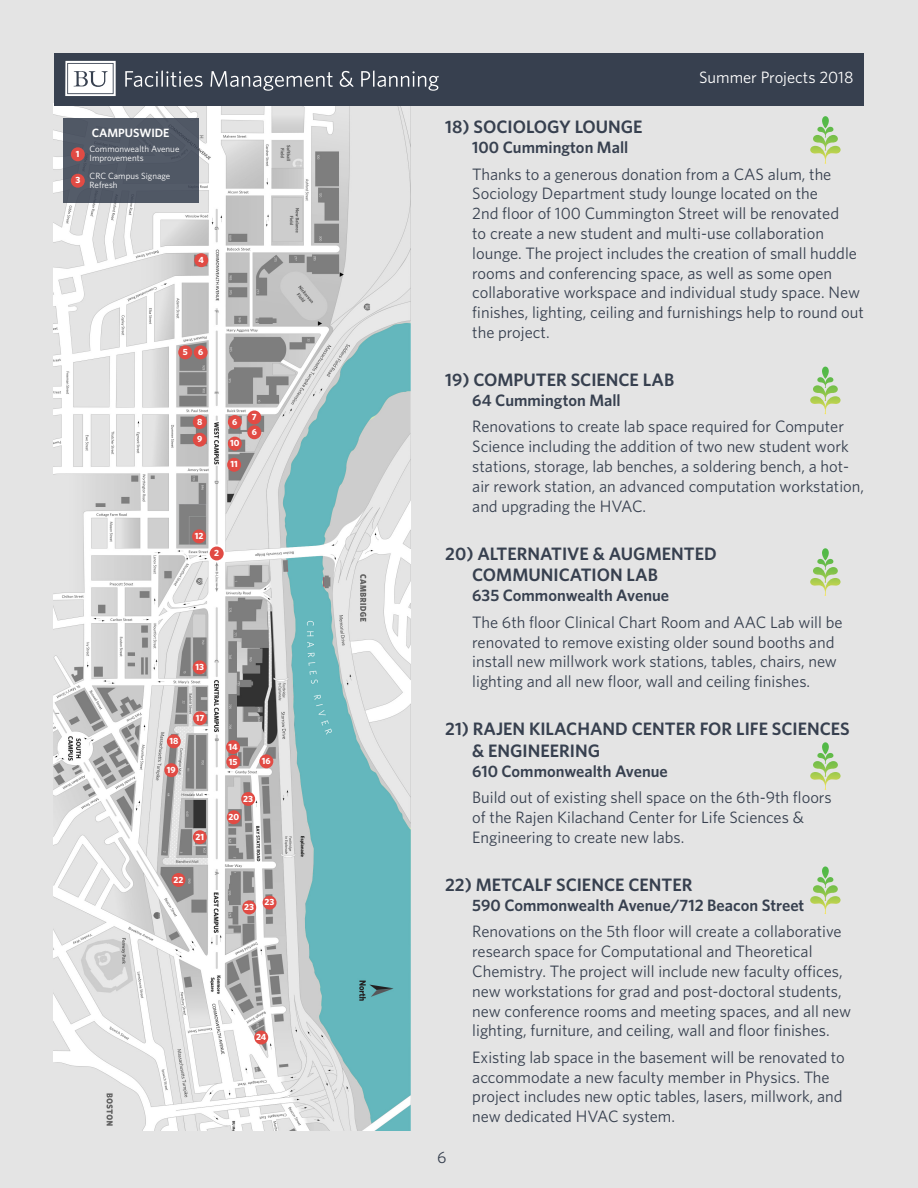
<style>
.page{position:relative;width:918px;height:1188px;background:#e4e4e4}
.page>*{position:absolute;margin:0;border:0;box-sizing:border-box;transform-origin:0 0}
.t1{font:600 18px "Whitney";color:#37404f}
.Copy{font:16.5px/19.8px "Whitney";color:#37404f}
.Address{font:600 16.5px "Whitney";color:#37404f}
.t2{font:16.5px "Whitney";color:#fff}
.t3{font:600 12px "Whitney";color:#fff}
.t4{font:9px/9px "Whitney";color:#fff}
.t5{font:700 9px/14.7px "Whitney";color:#fff}
</style>
<div class="page">
<img style="left:54px;top:106px;width:357px;height:1025px">
<div style="left:54px;top:54px;width:810px;height:52px;background:#37404f"></div>
<div style="left:63px;top:119px;width:136px;height:84px;background:#505865"></div>
<svg style="left:65px;top:61px;width:51px;height:35px;background:#dcdee0"></svg>
<svg style="left:125px;top:71px;width:78px;height:16px"></svg>
<svg style="left:210px;top:71px;width:123px;height:20px"></svg>
<svg style="left:340px;top:71px;width:14px;height:16px"></svg>
<svg style="left:361px;top:71px;width:78px;height:20px"></svg>
<svg style="left:810px;top:742px;width:31px;height:48px"></svg>
<svg style="left:810px;top:116px;width:31px;height:48px"></svg>
<svg style="left:810px;top:367px;width:31px;height:47px"></svg>
<svg style="left:810px;top:548px;width:31px;height:48px"></svg>
<svg style="left:810px;top:866px;width:31px;height:48px"></svg>
<svg style="left:71px;top:147px;width:14px;height:14px"></svg>
<svg style="left:71px;top:174px;width:14px;height:14px"></svg>
<svg style="left:194px;top:253px;width:14px;height:14px"></svg>
<svg style="left:178px;top:345px;width:30px;height:14px"></svg>
<svg style="left:193px;top:415px;width:14px;height:32px"></svg>
<svg style="left:227px;top:458px;width:14px;height:14px"></svg>
<svg style="left:192px;top:529px;width:32px;height:31px"></svg>
<svg style="left:193px;top:660px;width:14px;height:14px"></svg>
<svg style="left:226px;top:740px;width:14px;height:29px"></svg>
<svg style="left:259px;top:754px;width:14px;height:14px"></svg>
<svg style="left:193px;top:711px;width:14px;height:14px"></svg>
<svg style="left:167px;top:734px;width:14px;height:14px"></svg>
<svg style="left:164px;top:763px;width:14px;height:14px"></svg>
<svg style="left:193px;top:830px;width:14px;height:14px"></svg>
<svg style="left:172px;top:873px;width:13px;height:14px"></svg>
<svg style="left:227px;top:792px;width:28px;height:32px"></svg>
<svg style="left:263px;top:896px;width:14px;height:14px"></svg>
<svg style="left:242px;top:900px;width:14px;height:14px"></svg>
<svg style="left:254px;top:1031px;width:14px;height:13px"></svg>
<svg style="left:228px;top:410px;width:33px;height:41px"></svg>
<p class="t2" style="left:699px;top:67px;width:156px">Summer Projects 2018</p>
<p class="t5" style="left:76px;top:146px;width:5px">1</p>
<p class="t5" style="left:75px;top:173px;width:6px">3</p>
<p class="t3" style="left:92px;top:125px;width:79px">CAMPUSWIDE</p>
<p class="t1" style="left:445px;top:115px;width:199px">18) SOCIOLOGY LOUNGE</p>
<p class="Address" style="left:472px;top:136px;width:158px">100 Cummington Mall</p>
<p class="Copy" style="left:472px;top:164px;width:393px">Thanks to a generous donation from a CAS alum, the Sociology Department study lounge located on the<br>2nd floor of 100 Cummington Street will be renovated<br>to create a new student and multi-use collaboration lounge. The project includes the creation of small huddle rooms and conferencing space, as well as some open collaborative workspace and individual study space. New finishes, lighting, ceiling and furnishings help to round out the project.</p>
<p class="t1" style="left:445px;top:368px;width:230px">19) COMPUTER SCIENCE LAB</p>
<p class="Address" style="left:472px;top:389px;width:150px">64 Cummington Mall</p>
<p class="Copy" style="left:472px;top:416px;width:393px">Renovations to create lab space required for Computer Science including the addition of two new student work stations, storage, lab benches, a soldering bench, a hot&shy;air rework station, an advanced computation workstation, and upgrading the HVAC.</p>
<p class="t1" style="left:445px;top:542px;width:273px">20) ALTERNATIVE &amp; AUGMENTED</p>
<p class="t1" style="left:472px;top:563px;width:187px">COMMUNICATION LAB</p>
<p class="Address" style="left:472px;top:584px;width:198px">635 Commonwealth Avenue</p>
<p class="Copy" style="left:472px;top:612px;width:372px">The 6th floor Clinical Chart Room and AAC Lab will be renovated to remove existing older sound booths and install new millwork work stations, tables, chairs, new lighting and all new floor, wall and ceiling finishes.</p>
<p class="t1" style="left:445px;top:717px;width:406px">21) RAJEN KILACHAND CENTER FOR LIFE SCIENCES</p>
<p class="t1" style="left:472px;top:739px;width:129px">&amp; ENGINEERING</p>
<p class="Address" style="left:472px;top:760px;width:197px">610 Commonwealth Avenue</p>
<p class="Copy" style="left:472px;top:787px;width:361px">Build out of existing shell space on the 6th-9th floors of the Rajen Kilachand Center for Life Sciences &amp;<br>Engineering to create new labs.</p>
<p class="t1" style="left:445px;top:873px;width:249px">22) METCALF SCIENCE CENTER</p>
<p class="Address" style="left:472px;top:894px;width:334px">590 Commonwealth Avenue/712 Beacon Street</p>
<p class="Copy" style="left:472px;top:921px;width:380px">Renovations on the 5th floor will create a collaborative research space for Computational and Theoretical Chemistry. The project will include new faculty offices, new workstations for grad and post-doctoral students, new conference rooms and meeting spaces, and all new lighting, furniture, and ceiling, wall and floor finishes.</p>
<p class="Copy" style="left:472px;top:1047px;width:374px">Existing lab space in the basement will be renovated to accommodate a new faculty member in Physics. The project includes new optic tables, lasers, millwork, and new dedicated HVAC system.</p>
<p class="t4" style="left:90px;top:144px;width:91px">Commonwealth Avenue<br>Improvements</p>
<p class="t4" style="left:90px;top:171px;width:82px">CRC Campus Signage<br>Refresh</p>
<p class="t5" style="left:199px;top:252px;width:7px">4</p>
<p class="t5" style="left:198px;top:344px;width:7px">6</p>
<p class="t5" style="left:183px;top:344px;width:6px">5</p>
<p class="t5" style="left:252px;top:409px;width:6px">7</p>
<p class="t5" style="left:197px;top:414px;width:7px">8</p>
<p class="t5" style="left:232px;top:414px;width:7px">6</p>
<p class="t5" style="left:197px;top:432px;width:7px">9</p>
<p class="t5" style="left:230px;top:436px;width:11px">10</p>
<p class="t5" style="left:230px;top:457px;width:9px">11</p>
<p class="t5" style="left:252px;top:424px;width:7px">6</p>
<p class="t5" style="left:195px;top:528px;width:10px">12</p>
<p class="t5" style="left:214px;top:546px;width:6px">2</p>
<p class="t5" style="left:195px;top:659px;width:10px">13</p>
<p class="t5" style="left:196px;top:710px;width:10px">17</p>
<p class="t5" style="left:169px;top:733px;width:10px">18</p>
<p class="t5" style="left:167px;top:762px;width:10px">19</p>
<p class="t5" style="left:228px;top:739px;width:11px">14<br>15</p>
<p class="t5" style="left:262px;top:753px;width:10px">16</p>
<p class="t5" style="left:243px;top:791px;width:11px">23</p>
<p class="t5" style="left:228px;top:809px;width:12px">20</p>
<p class="t5" style="left:196px;top:829px;width:10px">21</p>
<p class="t5" style="left:174px;top:872px;width:11px">22</p>
<p class="t5" style="left:265px;top:895px;width:11px">23</p>
<p class="t5" style="left:244px;top:899px;width:11px">23</p>
<p class="t5" style="left:256px;top:1030px;width:12px">24</p>
<p class="Copy" style="left:437px;top:1147px;width:11px">6</p>
</div>
